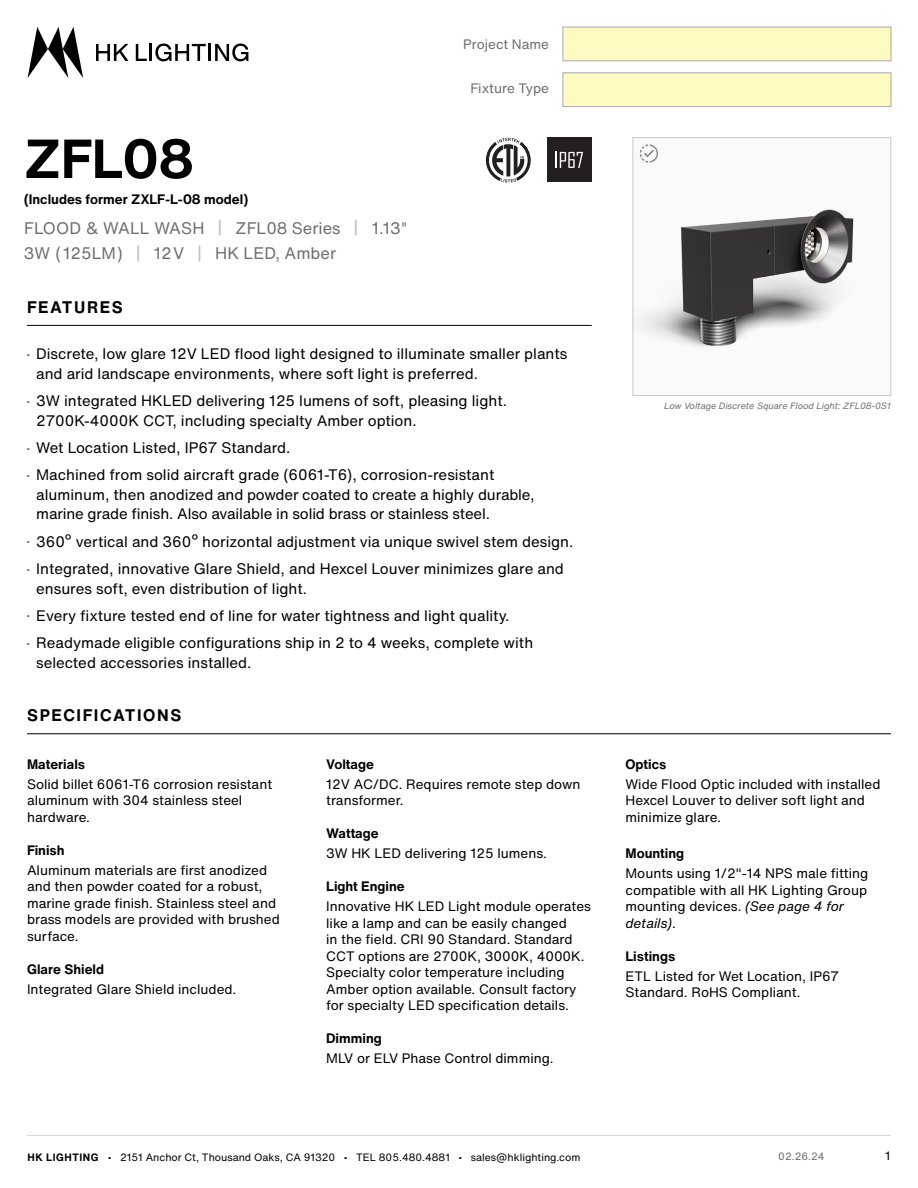
<style>
.page{position:relative;width:918px;height:1188px;background:#fff}
.page>*{position:absolute;margin:0;border:0;box-sizing:border-box;transform-origin:0 0}
.t1{font:700 54px "Helvetica Now Text";color:#000}
.t2{font:16.5px/25.5px "Helvetica Now Text";color:#6d6e71}
.t3{font:700 16.5px "Helvetica Now Text";letter-spacing:.1em;color:#000}
.t4{font:15px/19.5px "Helvetica Now Text";color:#000}
.t5{font:13.5px/16.5px "Helvetica Now Text";color:#000}
.t6{font:700 13.5px "Helvetica Now Text";color:#000}
.t7{font:13.5px "Helvetica Now Text";color:#6d6e71}
.t8{font:12px "Helvetica Now Text";color:#000}
.t9{font:10.5px "Helvetica Now Text";color:#000}
.t10{font:10.5px "Helvetica Now Text";color:#6d6e71}
.t11{font:italic 9px "Helvetica Now Text";color:#6d6e71}
.s1{color:#bcbec0}
.s2{font-family:"Helvetica Neue LT Std"}
.s3{font-size:10.5px;color:#6d6e71}
.s4{font-style:italic}
.s5{font-weight:700}
</style>
<div class="page">
<hr style="left:27px;top:1135px;width:864px;height:1px;background:#d1d3d4">
<img style="left:635px;top:152px;width:219px;height:196px">
<div style="left:633px;top:137px;width:258px;height:259px;border:1px solid #c7c8ca"></div>
<svg style="left:96px;top:44px;width:32px;height:17px"></svg>
<svg style="left:136px;top:44px;width:112px;height:17px"></svg>
<svg style="left:28px;top:27px;width:55px;height:51px"></svg>
<hr style="left:27px;top:734px;width:864px;height:1px;background:#000">
<svg style="left:486px;top:138px;width:45px;height:45px"></svg>
<div style="left:547px;top:137px;width:45px;height:45px;background:#231f20"></div>
<svg style="left:556px;top:152px;width:27px;height:16px"></svg>
<svg style="left:640px;top:144px;width:18px;height:19px"></svg>
<div style="left:563px;top:27px;width:328px;height:34px;background:#fffac2;border:1px solid #a7a9ac"></div>
<div style="left:563px;top:73px;width:328px;height:34px;background:#fffac2;border:1px solid #a7a9ac"></div>
<hr style="left:27px;top:325px;width:565px;height:1px;background:#000">
<p class="t7" style="left:463px;top:35px;width:87px">Project Name</p>
<p class="t7" style="left:470px;top:79px;width:80px">Fixture Type</p>
<h1 class="t1" style="left:24px;top:122px;width:172px">ZFL08</h1>
<p class="t6" style="left:24px;top:190px;width:226px">(Includes former ZXLF-L-08 model)</p>
<p class="t2" style="left:24px;top:215px;width:385px">FLOOD &amp; WALL WASH <span class="s1">|</span> ZFL08 Series <span class="s1">|</span> 1.13<span class="s2">"<br></span>3W (125LM) <span class="s1">|</span> 12V <span class="s1">|</span> HK LED, Amber</p>
<p class="t3" style="left:27px;top:296px;width:97px">FEATURES</p>
<p class="t4" style="left:36px;top:344px;width:533px;text-indent:-10px"><span class="s3">•</span> Discrete, low glare 12V LED flood light designed to illuminate smaller plants and arid landscape environments, where soft light is preferred.</p>
<p class="t4" style="left:36px;top:391px;width:472px;text-indent:-10px"><span class="s3">•</span> 3W integrated HKLED delivering 125 lumens of soft, pleasing light.<br>2700K-4000K CCT, including specialty Amber option.</p>
<p class="t4" style="left:26px;top:438px;width:266px"><span class="s3">•</span> Wet Location Listed, IP67 Standard.</p>
<p class="t4" style="left:36px;top:465px;width:500px;text-indent:-10px"><span class="s3">•</span> Machined from solid aircraft grade (6061-T6), corrosion-resistant aluminum, then anodized and powder coated to create a highly durable, marine grade finish. Also available in solid brass or stainless steel.</p>
<p class="t4" style="left:26px;top:532px;width:548px"><span class="s3">•</span> 360º vertical and 360º horizontal adjustment via unique swivel stem design.</p>
<p class="t4" style="left:36px;top:559px;width:529px;text-indent:-10px"><span class="s3">•</span> Integrated, innovative Glare Shield, and Hexcel Louver minimizes glare and ensures soft, even distribution of light.</p>
<p class="t4" style="left:26px;top:606px;width:484px"><span class="s3">•</span> Every fixture tested end of line for water tightness and light quality.</p>
<p class="t4" style="left:36px;top:633px;width:499px;text-indent:-10px"><span class="s3">•</span> Readymade eligible configurations ship in 2 to 4 weeks, complete with selected accessories installed.</p>
<p class="t3" style="left:27px;top:704px;width:156px">SPECIFICATIONS</p>
<p class="t6" style="left:27px;top:755px;width:60px">Materials</p>
<p class="t5" style="left:27px;top:776px;width:247px">Solid billet 6061-T6 corrosion resistant aluminum with 304 stainless steel hardware.</p>
<p class="t6" style="left:27px;top:841px;width:39px">Finish</p>
<p class="t5" style="left:27px;top:862px;width:254px">Aluminum materials are first anodized and then powder coated for a robust, marine grade finish. Stainless steel and brass models are provided with brushed surface.</p>
<p class="t6" style="left:27px;top:960px;width:79px">Glare Shield</p>
<p class="t5" style="left:27px;top:981px;width:211px">Integrated Glare Shield included.</p>
<p class="t6" style="left:326px;top:755px;width:49px">Voltage</p>
<p class="t5" style="left:326px;top:776px;width:256px">12V AC/DC. Requires remote step down transformer.</p>
<p class="t6" style="left:326px;top:824px;width:54px">Wattage</p>
<p class="t5" style="left:326px;top:845px;width:222px">3W HK LED delivering 125 lumens.</p>
<p class="t6" style="left:326px;top:877px;width:80px">Light Engine</p>
<p class="t5" style="left:326px;top:898px;width:266px">Innovative HK LED Light module operates like a lamp and can be easily changed<br>in the field. CRI 90 Standard. Standard CCT options are 2700K, 3000K, 4000K.<br>Specialty color temperature including Amber option available. Consult factory for specialty LED specification details.</p>
<p class="t6" style="left:326px;top:1029px;width:57px">Dimming</p>
<p class="t5" style="left:326px;top:1050px;width:229px">MLV or ELV Phase Control dimming.</p>
<p class="t11" style="left:664px;top:400px;width:228px">Low Voltage Discrete Square Flood Light: ZFL08-0S1</p>
<p class="t6" style="left:626px;top:755px;width:42px">Optics</p>
<p class="t5" style="left:626px;top:776px;width:256px">Wide Flood Optic included with installed<br>Hexcel Louver to deliver soft light and minimize glare.</p>
<p class="t6" style="left:626px;top:844px;width:60px">Mounting</p>
<p class="t5" style="left:626px;top:865px;width:244px">Mounts using 1/2"-14 NPS male fitting compatible with all HK Lighting Group mounting devices. <span class="s4">(See page 4 for details)</span>.</p>
<p class="t6" style="left:626px;top:947px;width:51px">Listings</p>
<p class="t5" style="left:626px;top:968px;width:215px">ETL Listed for Wet Location, IP67<br>Standard. RoHS Compliant.</p>
<p class="t9" style="left:27px;top:1151px;width:555px"><span class="s5">HK LIGHTING</span> • 2151 Anchor Ct, Thousand Oaks, CA 91320 • TEL 805.480.4881 • sales@hklighting.com</p>
<p class="t8" style="left:885px;top:1148px;width:7px">1</p>
<p class="t10" style="left:778px;top:1149px;width:48px">02.26.24</p>
</div>
